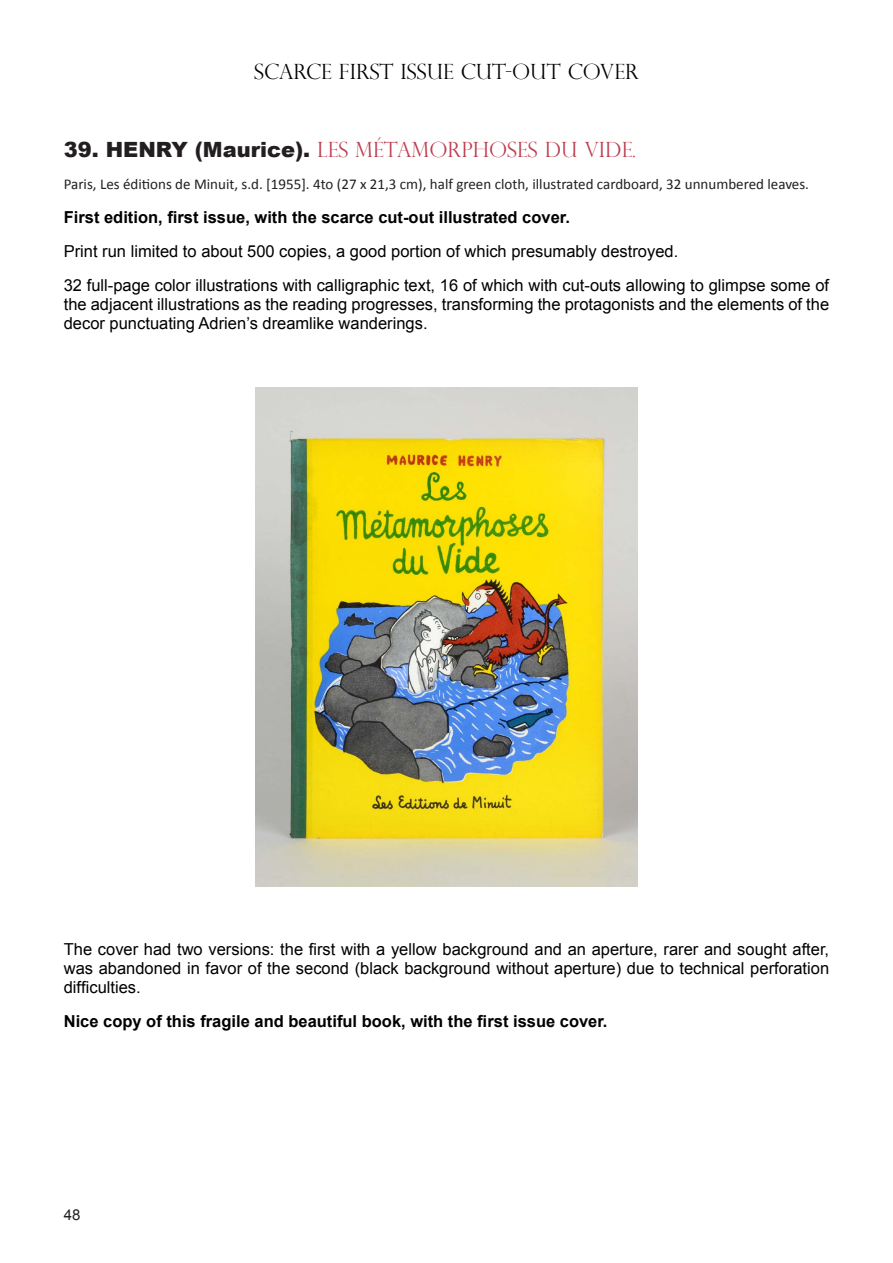
<style>
.page{position:relative;width:893px;height:1263px;background:#fff}
.page>*{position:absolute;margin:0;border:0;box-sizing:border-box;transform-origin:0 0}
.t1{font:300 21px "Perpetua Titling";color:#bd3e4f}
.t2{font:300 21px "Perpetua Titling";color:#000}
.t3{font:16.5px/18.9px "Arial";color:#000;text-align:justify}
.t4{font:700 16.5px "Arial";color:#000}
.t5{font:15px "Calibri";color:#231f20}
.t6{font:15px "Arial";color:#231f20}
.s1{font-family:"Arial";font-weight:900;color:#231f20}
</style>
<div class="page">
<img style="left:255px;top:388px;width:383px;height:499px">
<p class="t2" style="left:254px;top:59px;width:386px">SCARCE FIRST ISSUE CUT-OUT COVER</p>
<p class="t1" style="left:64px;top:137px;width:573px"><span class="s1">39. HENRY (Maurice).</span> LES MÉTAMORPHOSES DU VIDE.</p>
<p class="t5" style="left:64px;top:174px;width:747px">Paris, Les éditions de Minuit, s.d. [1955]. 4to (27 x 21,3 cm), half green cloth, illustrated cardboard, 32 unnumbered leaves.</p>
<p class="t4" style="left:64px;top:207px;width:508px">First edition, first issue, with the scarce cut-out illustrated cover.</p>
<p class="t3" style="left:64px;top:242px;width:616px">Print run limited to about 500 copies, a good portion of which presumably destroyed.</p>
<p class="t3" style="left:64px;top:276px;width:767px">32 full-page color illustrations with calligraphic text, 16 of which with cut-outs allowing to glimpse some of the adjacent illustrations as the reading progresses, transforming the protagonists and the elements of the decor punctuating Adrien’s dreamlike wanderings.</p>
<p class="t3" style="left:64px;top:940px;width:767px">The cover had two versions: the first with a yellow background and an aperture, rarer and sought after, was abandoned in favor of the second (black background without aperture) due to technical perforation difficulties.</p>
<p class="t4" style="left:64px;top:1010px;width:545px">Nice copy of this fragile and beautiful book, with the first issue cover.</p>
<p class="t6" style="left:64px;top:1205px;width:18px">48</p>
</div>
